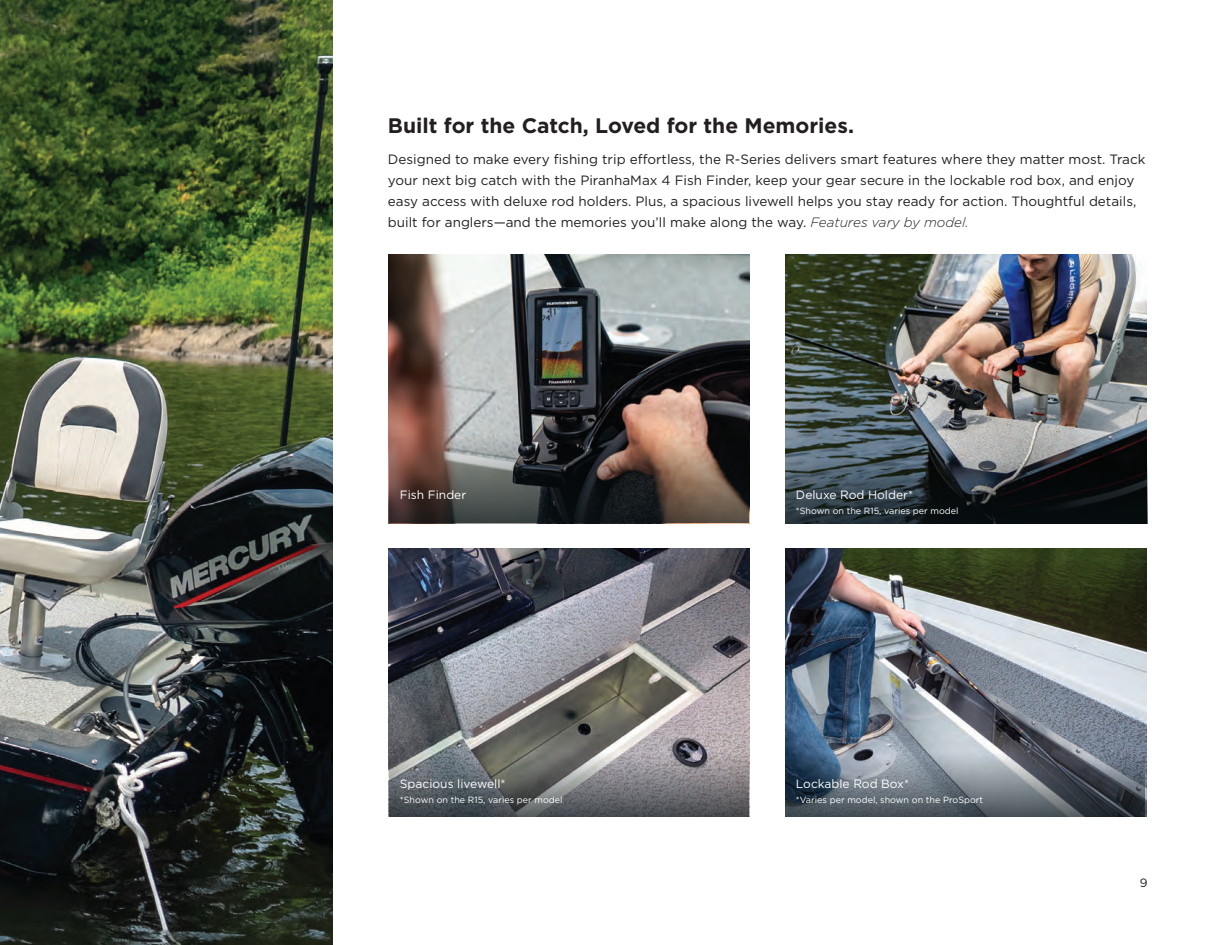
<style>
.page{position:relative;width:1215px;height:945px;background:#fff}
.page>*{position:absolute;margin:0;border:0;box-sizing:border-box;transform-origin:0 0}
.headline{font:700 21px "Gotham";color:#231f20}
.body{font:13.5px/21px "Gotham";color:#231f20}
.body-2{font:12px "Gotham";color:#fff}
.t1{font:12px "Gotham";color:#231f20}
.body-3{font:9px "Gotham";color:#fff}
.s1{font-weight:300;font-style:italic}
</style>
<div class="page">
<img style="left:0;top:1px;width:332px;height:943px">
<img style="left:389px;top:255px;width:361px;height:268px">
<img style="left:389px;top:548px;width:361px;height:269px">
<img style="left:785px;top:255px;width:362px;height:187px">
<img style="left:785px;top:548px;width:362px;height:269px">
<img style="left:389px;top:410px;width:360px;height:112px">
<svg style="left:389px;top:735px;width:360px;height:82px;background:#737476"></svg>
<svg style="left:785px;top:735px;width:360px;height:82px;background:#66707b"></svg>
<svg style="left:785px;top:442px;width:363px;height:81px;background:#31393e"></svg>
<p class="headline" style="left:388px;top:112px;width:468px">Built for the Catch, Loved for the Memories.</p>
<p class="body" style="left:388px;top:149px;width:759px">Designed to make every fishing trip effortless, the R-Series delivers smart features where they matter most. Track your next big catch with the PiranhaMax 4 Fish Finder, keep your gear secure in the lockable rod box, and enjoy easy access with deluxe rod holders. Plus, a spacious livewell helps you stay ready for action. Thoughtful details, built for anglers—and the memories you’ll make along the way. <span class="s1">Features vary by model.</span></p>
<p class="body-2" style="left:400px;top:487px;width:68px">Fish Finder</p>
<p class="body-2" style="left:400px;top:777px;width:107px">Spacious livewell*</p>
<p class="body-3" style="left:400px;top:795px;width:164px">*Shown on the R15, varies per model</p>
<p class="body-2" style="left:796px;top:487px;width:119px">Deluxe Rod Holder*</p>
<p class="body-3" style="left:796px;top:505px;width:164px">*Shown on the R15, varies per model</p>
<p class="body-2" style="left:796px;top:777px;width:115px">Lockable Rod Box*</p>
<p class="body-3" style="left:796px;top:795px;width:189px">*Varies per model, shown on the ProSport</p>
<p class="t1" style="left:1140px;top:875px;width:9px">9</p>
</div>
